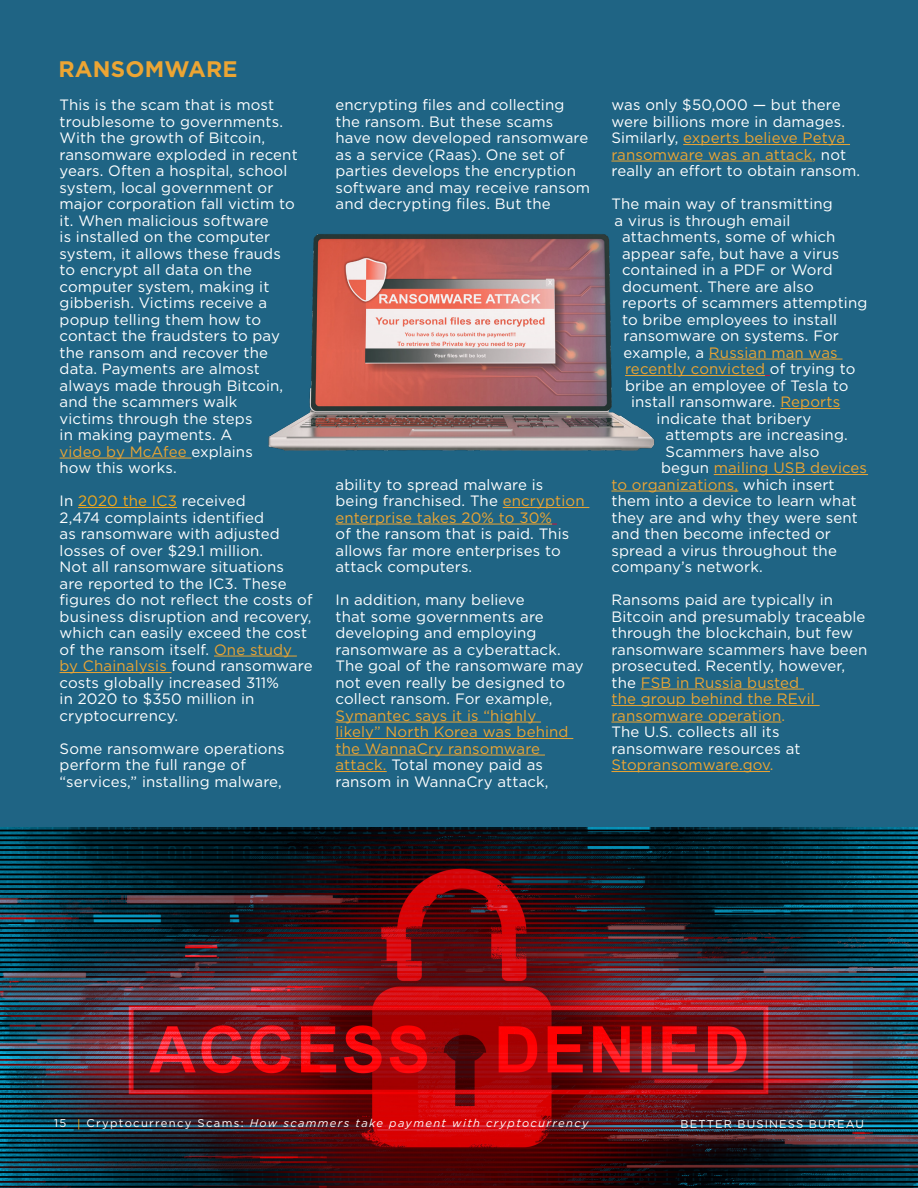
<style>
.page{position:relative;width:918px;height:1188px;background:#fff}
.page>*{position:absolute;margin:0;border:0;box-sizing:border-box;transform-origin:0 0}
.t1{font:700 22.5px "Gotham";letter-spacing:.01em;color:#eca533}
.t2{font:15px/16.5px "Gotham";letter-spacing:.01em;color:#fff}
.t3{font:15px "Gotham";letter-spacing:.01em;color:#eca533}
.t4{font:italic 11.25px "Gotham";letter-spacing:.12em;color:#fff}
.t5{font:11.25px "Gotham";letter-spacing:.1em;color:#fff}
.s1{color:#eca533}
.s2{color:#f4a81c}
.s3{color:#fff}
.s4{font-style:normal}
.s5{font-style:normal;color:#f4a81c}
</style>
<div class="page">
<div style="left:0;top:0;width:918px;height:1078px;background:#1f6484"></div>
<img style="left:0;top:827px;width:918px;height:361px">
<hr style="left:60px;top:458px;width:131px;height:1px;background:#eca533">
<hr style="left:78px;top:507px;width:99px;height:1px;background:#f4a81c">
<hr style="left:214px;top:656px;width:83px;height:1px;background:#eca533">
<hr style="left:60px;top:672px;width:112px;height:1px;background:#eca533">
<hr style="left:503px;top:507px;width:86px;height:1px;background:#eca533">
<hr style="left:336px;top:524px;width:216px;height:1px;background:#eca533">
<hr style="left:336px;top:722px;width:205px;height:1px;background:#eca533">
<hr style="left:336px;top:738px;width:237px;height:1px;background:#eca533">
<hr style="left:336px;top:755px;width:209px;height:1px;background:#eca533">
<hr style="left:336px;top:771px;width:51px;height:1px;background:#eca533">
<hr style="left:683px;top:144px;width:167px;height:1px;background:#eca533">
<hr style="left:611px;top:161px;width:201px;height:1px;background:#eca533">
<hr style="left:709px;top:359px;width:134px;height:1px;background:#eca533">
<hr style="left:625px;top:375px;width:140px;height:1px;background:#eca533">
<hr style="left:780px;top:408px;width:60px;height:1px;background:#eca533">
<hr style="left:714px;top:474px;width:154px;height:1px;background:#eca533">
<hr style="left:611px;top:491px;width:127px;height:1px;background:#eca533">
<hr style="left:641px;top:689px;width:163px;height:1px;background:#eca533">
<hr style="left:611px;top:705px;width:209px;height:1px;background:#eca533">
<hr style="left:611px;top:722px;width:170px;height:1px;background:#eca533">
<hr style="left:611px;top:771px;width:159px;height:1px;background:#eca533">
<img style="left:268px;top:234px;width:387px;height:217px">
<p class="t1" style="left:58px;top:54px;width:181px">RANSOMWARE</p>
<p class="t2" style="left:60px;top:96px;width:240px">This is the scam that is most troublesome to governments.<br>With the growth of Bitcoin, ransomware exploded in recent years. Often a hospital, school system, local government or major corporation fall victim to it. When malicious software<br>is installed on the computer system, it allows these frauds to encrypt all data on the computer system, making it gibberish. Victims receive a popup telling them how to contact the fraudsters to pay the ransom and recover the data. Payments are almost always made through Bitcoin, and the scammers walk<br>victims through the steps<br>in making payments. A<br><span class="s1">video by McAfee</span> explains<br>how this works.</p>
<p class="t2" style="left:60px;top:492px;width:255px">In <span class="s2">2020 the IC3</span> received<br>2,474 complaints identified<br>as ransomware with adjusted losses of over $29.1 million.<br>Not all ransomware situations<br>are reported to the IC3. These figures do not reflect the costs of business disruption and recovery, which can easily exceed the cost of the ransom itself. <span class="s1">One study by Chainalysis</span> found ransomware costs globally increased 311%<br>in 2020 to $350 million in cryptocurrency.</p>
<p class="t2" style="left:60px;top:740px;width:227px">Some ransomware operations perform the full range of “services,” installing malware,</p>
<p class="t2" style="left:336px;top:96px;width:256px">encrypting files and collecting the ransom. But these scams have now developed ransomware as a service (Raas). One set of parties develops the encryption software and may receive ransom and decrypting files. But the</p>
<p class="t2" style="left:336px;top:476px;width:251px">ability to spread malware is being franchised. The <span class="s1">encryption enterprise takes 20% to 30%<br></span>of the ransom that is paid. This allows far more enterprises to</p>
<p class="t2" style="left:336px;top:558px;width:138px">attack computers.</p>
<p class="t2" style="left:336px;top:591px;width:250px">In addition, many believe<br>that some governments are developing and employing ransomware as a cyberattack.<br>The goal of the ransomware may not even really be designed to collect ransom. For example,<br><span class="s1">Symantec says it is “highly likely” North Korea was behind the WannaCry ransomware attack.</span> Total money paid as ransom in WannaCry attack,</p>
<p class="t2" style="left:611px;top:96px;width:250px">was only $50,000 — but there were billions more in damages.<br>Similarly, <span class="s1">experts believe Petya ransomware was an attack,</span> not really an effort to obtain ransom.</p>
<p class="t2" style="left:611px;top:195px;width:223px">The main way of transmitting</p>
<p class="t2" style="left:615px;top:212px;width:177px">a virus is through email</p>
<p class="t2" style="left:622px;top:228px;width:215px">attachments, some of which</p>
<p class="t2" style="left:622px;top:245px;width:219px">appear safe, but have a virus</p>
<p class="t2" style="left:622px;top:261px;width:212px">contained in a PDF or Word</p>
<p class="t2" style="left:622px;top:278px;width:193px">document. There are also</p>
<p class="t2" style="left:622px;top:294px;width:247px">reports of scammers attempting</p>
<p class="t2" style="left:622px;top:311px;width:217px">to bribe employees to install</p>
<p class="t2" style="left:624px;top:327px;width:217px">ransomware on systems. For</p>
<p class="t3" style="left:624px;top:343px;width:216px"><span class="s3">example, a</span> Russian man was</p>
<p class="t3" style="left:625px;top:359px;width:232px">recently convicted <span class="s3">of trying to</span></p>
<p class="t2" style="left:625px;top:377px;width:225px">bribe an employee of Tesla to</p>
<p class="t2" style="left:631px;top:393px;width:211px">install ransomware. <span class="s1">Reports</span></p>
<p class="t2" style="left:657px;top:410px;width:156px">indicate that bribery</p>
<p class="t2" style="left:666px;top:426px;width:184px">attempts are increasing.</p>
<p class="t2" style="left:666px;top:443px;width:155px">Scammers have also</p>
<p class="t3" style="left:661px;top:458px;width:208px"><span class="s3">begun</span> mailing USB devices</p>
<p class="t3" style="left:611px;top:475px;width:225px">to organizations, <span class="s3">which insert</span></p>
<p class="t2" style="left:611px;top:492px;width:247px">them into a device to learn what</p>
<p class="t2" style="left:611px;top:509px;width:248px">they are and why they were sent</p>
<p class="t2" style="left:611px;top:525px;width:221px">and then become infected or</p>
<p class="t2" style="left:611px;top:542px;width:227px">spread a virus throughout the</p>
<p class="t2" style="left:611px;top:558px;width:153px">company’s network.</p>
<p class="t2" style="left:611px;top:591px;width:255px">Ransoms paid are typically in<br>Bitcoin and presumably traceable through the blockchain, but few</p>
<p class="t2" style="left:611px;top:641px;width:257px">ransomware scammers have been prosecuted. Recently, however, the <span class="s1">FSB in Russia busted<br>the group behind the REvil ransomware operation.<br></span>The U.S. collects all its ransomware resources at<br><span class="s1">Stopransomware.gov.</span></p>
<p class="t4" style="left:54px;top:1116px;width:536px"><span class="s4">15</span> <span class="s5">|</span> <span class="s4">Cryptocurrency Scams:</span> How scammers take payment with cryptocurrency</p>
<p class="t5" style="left:681px;top:1117px;width:185px">BETTER BUSINESS BUREAU</p>
</div>
